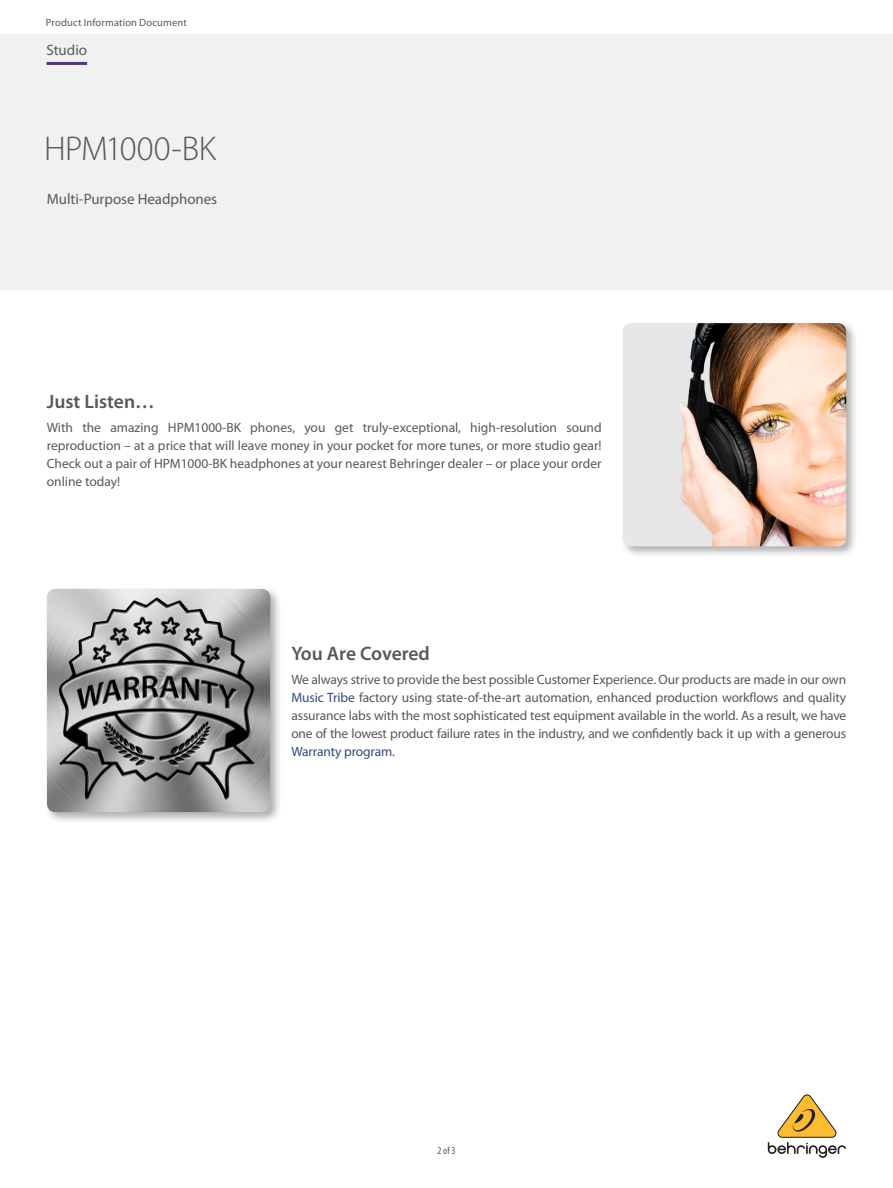
<style>
.page{position:relative;width:893px;height:1188px;background:#fff}
.page>*{position:absolute;margin:0;border:0;box-sizing:border-box;transform-origin:0 0}
.t1{font:300 34.5px "Myriad Pro";letter-spacing:-.015em;color:#57585a}
._09_Body_Header_1{font:600 19.5px "Myriad Pro";letter-spacing:-.01em;color:#57585a}
.Subhead{font:600 19.5px "Myriad Pro";color:#57585a}
.t2{font:15px "Myriad Pro";letter-spacing:-.005em;color:#57585a}
._08_Standard_Text{font:13.5px/18px "Myriad Pro";letter-spacing:-.01em;color:#57585a;text-align:justify}
.t3{font:10.5px "Myriad Pro";letter-spacing:.015em;color:#57585a}
._05_Page_Number{font:condensed 10.5px "Myriad Pro";color:#57585a}
.s1{color:#2f4983}
</style>
<div class="page">
<hr style="left:47px;top:62px;width:40px;height:3px;background:#533676">
<svg style="left:768px;top:1094px;width:78px;height:64px"></svg>
<div style="left:620px;top:320px;width:237px;height:238px;background:#231f20;opacity:.35"></div>
<img style="left:623px;top:323px;width:223px;height:223px">
<div style="left:44px;top:586px;width:237px;height:237px;background:#231f20;opacity:.35"></div>
<img style="left:47px;top:589px;width:223px;height:223px">
<p class="t3" style="left:46px;top:16px;width:142px">Product Information Document</p>
<p class="t2" style="left:47px;top:40px;width:42px">Studio</p>
<h1 class="t1" style="left:44px;top:130px;width:173px">HPM1000-BK</h1>
<p class="t2" style="left:47px;top:190px;width:172px">Multi-Purpose Headphones</p>
<p class="Subhead" style="left:47px;top:389px;width:109px">Just Listen…</p>
<p class="_08_Standard_Text" style="left:47px;top:418px;width:556px">With the amazing HPM1000-BK phones, you get truly-exceptional, high-resolution sound reproduction – at a price that will leave money in your pocket for more tunes, or more studio gear!<br>Check out a pair of HPM1000-BK headphones at your nearest Behringer dealer – or place your order online today!</p>
<p class="_09_Body_Header_1" style="left:291px;top:641px;width:140px">You Are Covered</p>
<p class="_08_Standard_Text" style="left:291px;top:670px;width:556px">We always strive to provide the best possible Customer Experience. Our products are made in our own <span class="s1">Music Tribe</span> factory using state-of-the-art automation, enhanced production workflows and quality assurance labs with the most sophisticated test equipment available in the world. As a result, we have one of the lowest product failure rates in the industry, and we confidently back it up with a generous <span class="s1">Warranty program.</span></p>
<p class="_05_Page_Number" style="left:437px;top:1144px;width:20px">2 of 3</p>
</div>
